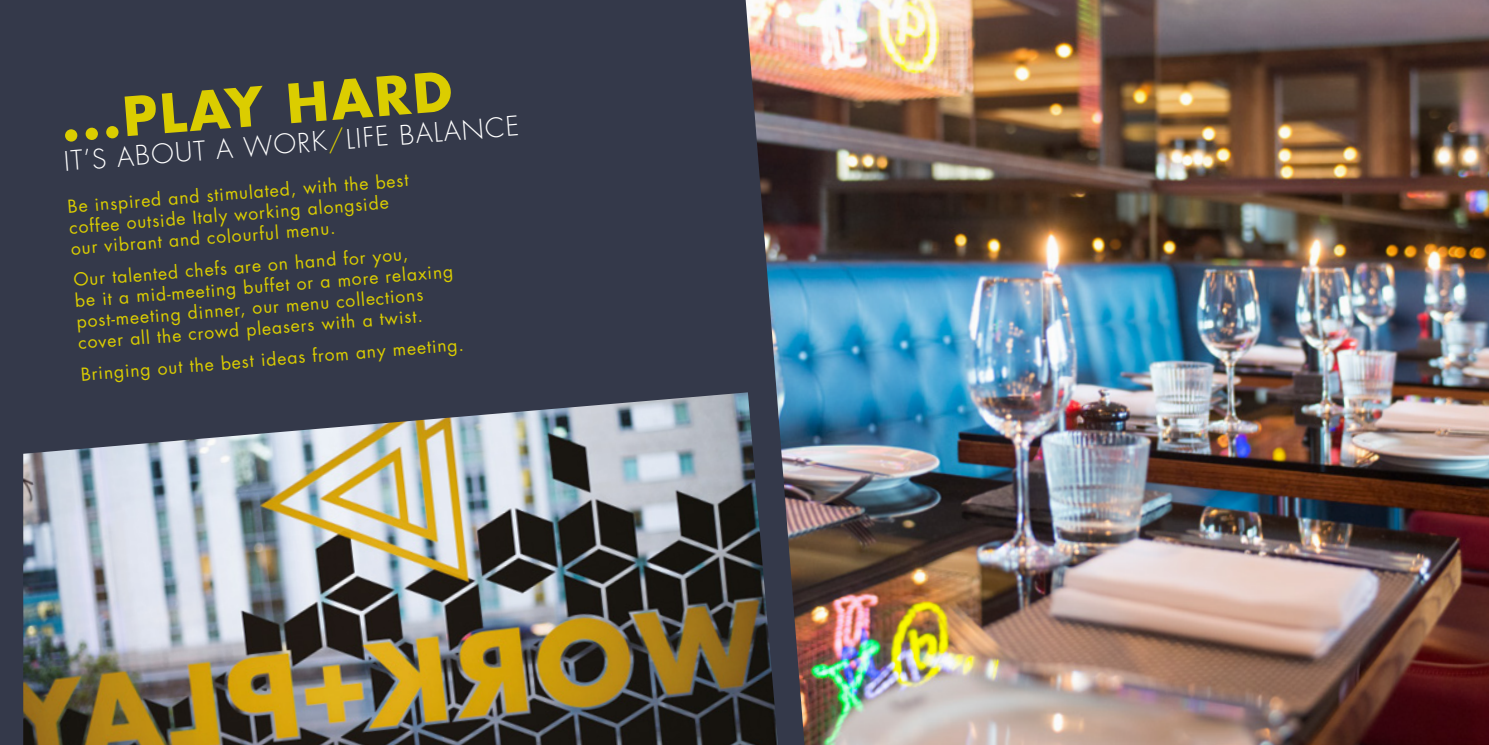
<style>
.page{position:relative;width:1489px;height:745px;background:#fff}
.page>*{position:absolute;margin:0;border:0;box-sizing:border-box;transform-origin:0 0}
.t1{font:700 52.5px "Futura TR";color:#dbcd00}
.t2{font:300 26.25px "Futura TR";color:#fff}
.t3{font:17.5px/21px "Futura TR";color:#dbcd00}
.s1{color:#dbcd00}
</style>
<div class="page">
<img style="left:804px;top:0;width:684px;height:744px">
<div style="left:0;top:0;width:804px;height:744px;background:#34394a"></div>
<img style="left:23px;top:392px;width:755px;height:352px">
<h1 class="t1" style="left:58px;top:88px;width:394px;rotate:-5deg">...PLAY HARD</h1>
<h2 class="t2" style="left:63px;top:147px;width:457px;rotate:-5deg">IT’S ABOUT A WORK<span class="s1">/</span>LIFE BALANCE</h2>
<p class="t3" style="left:67px;top:198px;width:343px;rotate:-5deg">Be inspired and stimulated, with the best coffee outside Italy working alongside our vibrant and colourful menu.</p>
<p class="t3" style="left:72px;top:271px;width:381px;rotate:-5deg">Our talented chefs are on hand for you,<br>be it a mid-meeting buffet or a more relaxing post-meeting dinner, our menu collections cover all the crowd pleasers with a twist.</p>
<p class="t3" style="left:80px;top:365px;width:385px;rotate:-5deg">Bringing out the best ideas from any meeting.</p>
</div>
